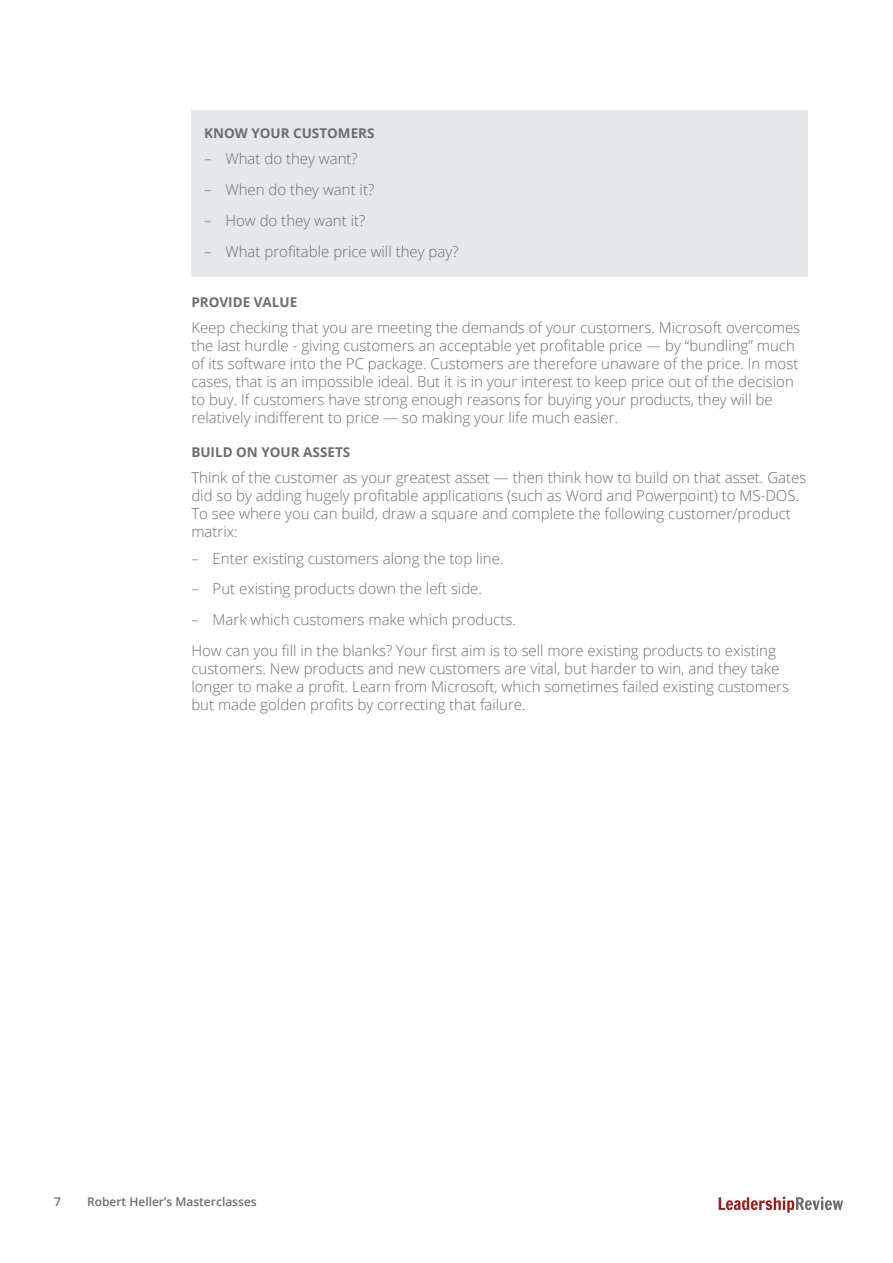
<style>
.page{position:relative;width:893px;height:1263px;background:#fff}
.page>*{position:absolute;margin:0;border:0;box-sizing:border-box;transform-origin:0 0}
.body{font:300 15px/18px "Open Sans";color:#6c6d70}
.buls{font:300 15px "Open Sans";color:#6c6d70}
.feature_buls{font:300 15px "Open Sans";color:#6c6d70}
.feature_buls_last{font:300 15px "Open Sans";color:#6c6d70}
.h_feature{font:700 13.5px "Open Sans";color:#6c6d70}
.t1{font:600 12px "Open Sans";color:#6c6d70}
</style>
<div class="page">
<svg style="left:719px;top:1197px;width:124px;height:16px"></svg>
<div style="left:191px;top:111px;width:617px;height:47px;background:#e6e7e9"></div>
<div style="left:191px;top:140px;width:617px;height:45px;background:#e6e7e9"></div>
<div style="left:191px;top:171px;width:617px;height:45px;background:#e6e7e9"></div>
<div style="left:191px;top:202px;width:617px;height:45px;background:#e6e7e9"></div>
<div style="left:191px;top:232px;width:617px;height:45px;background:#e6e7e9"></div>
<p class="h_feature" style="left:204px;top:123px;width:172px">KNOW YOUR CUSTOMERS</p>
<p class="feature_buls" style="left:204px;top:149px;width:155px">– What do they want?</p>
<p class="feature_buls" style="left:204px;top:179px;width:172px">– When do they want it?</p>
<p class="feature_buls" style="left:204px;top:210px;width:163px">– How do they want it?</p>
<p class="feature_buls_last" style="left:204px;top:241px;width:256px">– What profitable price will they pay?</p>
<p class="h_feature" style="left:191px;top:292px;width:107px">PROVIDE VALUE</p>
<p class="body" style="left:191px;top:319px;width:610px">Keep checking that you are meeting the demands of your customers. Microsoft overcomes the last hurdle - giving customers an acceptable yet profitable price — by “bundling” much of its software into the PC package. Customers are therefore unaware of the price. In most cases, that is an impossible ideal. But it is in your interest to keep price out of the decision to buy. If customers have strong enough reasons for buying your products, they will be relatively indifferent to price — so making your life much easier.</p>
<p class="h_feature" style="left:191px;top:442px;width:160px">BUILD ON YOUR ASSETS</p>
<p class="body" style="left:191px;top:468px;width:617px">Think of the customer as your greatest asset — then think how to build on that asset. Gates did so by adding hugely profitable applications (such as Word and Powerpoint) to MS-DOS.<br>To see where you can build, draw a square and complete the following customer/product matrix:</p>
<p class="buls" style="left:191px;top:548px;width:314px">– Enter existing customers along the top line.</p>
<p class="buls" style="left:191px;top:579px;width:292px">– Put existing products down the left side.</p>
<p class="buls" style="left:191px;top:609px;width:326px">– Mark which customers make which products.</p>
<p class="body" style="left:191px;top:641px;width:599px">How can you fill in the blanks? Your first aim is to sell more existing products to existing customers. New products and new customers are vital, but harder to win, and they take longer to make a profit. Learn from Microsoft, which sometimes failed existing customers but made golden profits by correcting that failure.</p>
<p class="t1" style="left:54px;top:1193px;width:8px">7</p>
<p class="t1" style="left:87px;top:1193px;width:171px">Robert Heller’s Masterclasses</p>
</div>
